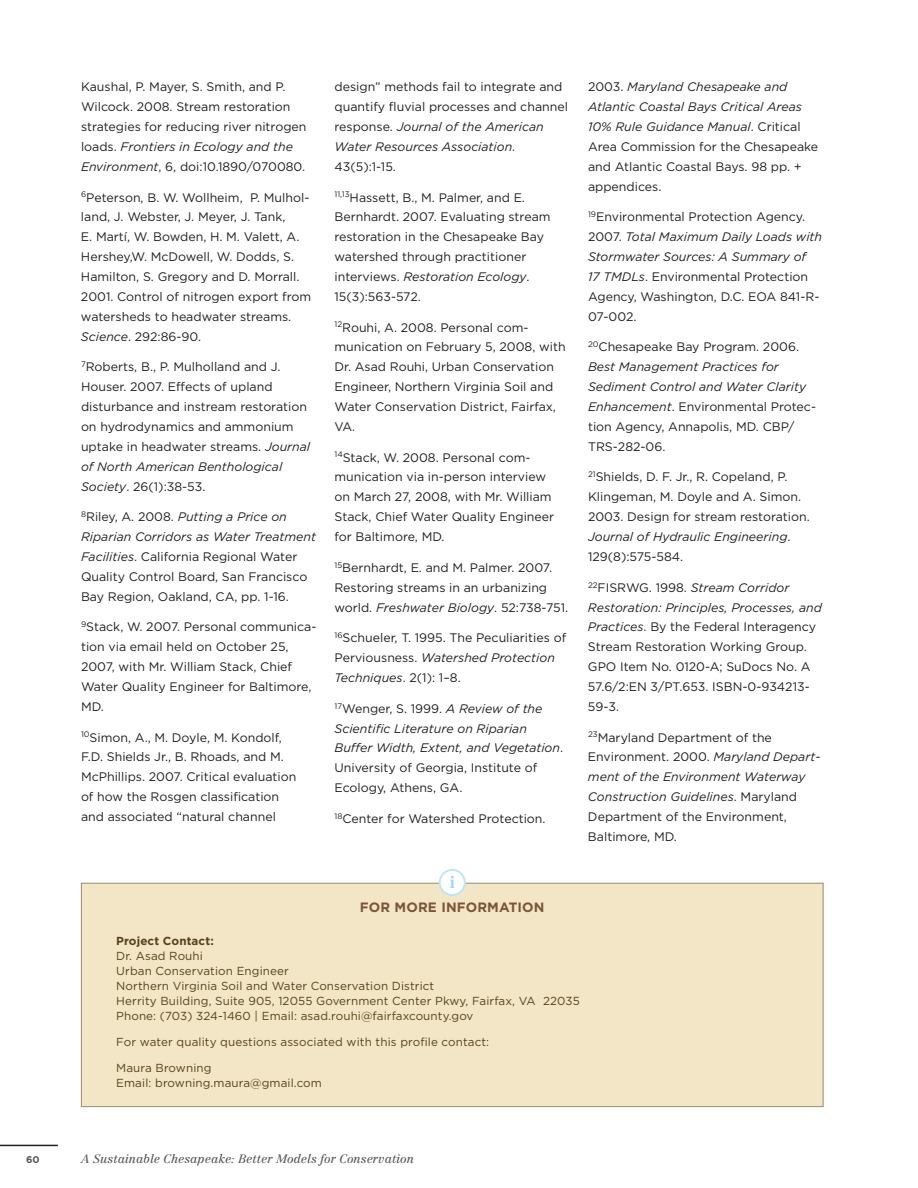
<style>
.page{position:relative;width:918px;height:1188px;background:#fff}
.page>*{position:absolute;margin:0;border:0;box-sizing:border-box;transform-origin:0 0}
.Paragraph_Sub_Sectio{font:16.35px "Centennial Bold Os F";color:#97d9f7}
.Paragraph_Sub_Titles{font:700 13.5px "Gotham";color:#7e5439}
.Paragraph_Style{font:12.3px/19.8px "Gotham";color:#231f20}
.Paragraph_Style-2{font:italic 12.3px/19.8px "Gotham";color:#231f20}
.t1{font:italic 12px "Centennial";color:#57585a}
.ForMoreInfo-text{font:11.7px/15px "Gotham";letter-spacing:.01em;color:#564218}
.t2{font:700 9.75px "Gotham";color:#57585a}
.s1{font-style:italic}
.s2{font-style:normal}
.s3{font-weight:700}
</style>
<div class="page">
<hr style="left:0;top:1145px;width:58px;height:1px;background:#231f20">
<div style="left:81px;top:883px;width:743px;height:224px;background:#f2e6c7;border:1px solid #9a8a6c"></div>
<div style="left:440px;top:870px;width:25px;height:25px;background:#fff;border-radius:50%"></div>
<div style="left:439px;top:869px;width:27px;height:27px;border:2px solid #bbe5f9;border-radius:50%"></div>
<p class="Paragraph_Style" style="left:81px;top:77px;width:227px">Kaushal, P. Mayer, S. Smith, and P.<br>Wilcock. 2008. Stream restoration strategies for reducing river nitrogen loads. <span class="s1">Frontiers in Ecology and the Environment</span>, 6, doi:10.1890/070080.</p>
<p class="Paragraph_Style" style="left:81px;top:187px;width:232px"><sup>6</sup>Peterson, B. W. Wollheim, P. Mulhol&shy;land, J. Webster, J. Meyer, J. Tank,<br>E. Martí, W. Bowden, H. M. Valett, A.<br>Hershey,W. McDowell, W. Dodds, S.<br>Hamilton, S. Gregory and D. Morrall.<br>2001. Control of nitrogen export from watersheds to headwater streams.<br><span class="s1">Science</span>. 292:86-90.</p>
<p class="Paragraph_Style" style="left:81px;top:357px;width:231px"><sup>7</sup>Roberts, B., P. Mulholland and J.<br>Houser. 2007. Effects of upland disturbance and instream restoration on hydrodynamics and ammonium uptake in headwater streams. <span class="s1">Journal of North American Benthological<br>Society</span>. 26(1):38-53.</p>
<p class="Paragraph_Style" style="left:81px;top:507px;width:237px"><sup>8</sup>Riley, A. 2008. <span class="s1">Putting a Price on Riparian Corridors as Water Treatment Facilities</span>. California Regional Water Quality Control Board, San Francisco Bay Region, Oakland, CA, pp. 1-16.</p>
<p class="Paragraph_Style" style="left:81px;top:617px;width:237px"><sup>9</sup>Stack, W. 2007. Personal communica&shy;tion via email held on October 25,<br>2007, with Mr. William Stack, Chief<br>Water Quality Engineer for Baltimore,<br>MD.</p>
<p class="Paragraph_Style" style="left:81px;top:727px;width:217px"><sup>10</sup>Simon, A., M. Doyle, M. Kondolf, F.D. Shields Jr., B. Rhoads, and M.<br>McPhillips. 2007. Critical evaluation of how the Rosgen classification and associated “natural channel</p>
<p class="Paragraph_Style" style="left:335px;top:77px;width:235px">design” methods fail to integrate and quantify fluvial processes and channel response. <span class="s1">Journal of the American<br>Water Resources Association</span>.<br>43(5):1-15.</p>
<p class="Paragraph_Style" style="left:334px;top:187px;width:218px"><sup>11,13</sup>Hassett, B., M. Palmer, and E.<br>Bernhardt. 2007. Evaluating stream restoration in the Chesapeake Bay watershed through practitioner interviews. <span class="s1">Restoration Ecology</span>.<br>15(3):563-572.</p>
<p class="Paragraph_Style" style="left:334px;top:317px;width:233px"><sup>12</sup>Rouhi, A. 2008. Personal com&shy;munication on February 5, 2008, with<br>Dr. Asad Rouhi, Urban Conservation<br>Engineer, Northern Virginia Soil and<br>Water Conservation District, Fairfax,<br>VA.</p>
<p class="Paragraph_Style" style="left:334px;top:447px;width:221px"><sup>14</sup>Stack, W. 2008. Personal com&shy;munication via in-person interview on March 27, 2008, with Mr. William<br>Stack, Chief Water Quality Engineer for Baltimore, MD.</p>
<p class="Paragraph_Style" style="left:334px;top:557px;width:235px"><sup>15</sup>Bernhardt, E. and M. Palmer. 2007.<br>Restoring streams in an urbanizing world. <span class="s1">Freshwater Biology</span>. 52:738-751.</p>
<p class="Paragraph_Style" style="left:334px;top:628px;width:233px"><sup>16</sup>Schueler, T. 1995. The Peculiarities of<br>Perviousness. <span class="s1">Watershed Protection<br>Techniques</span>. 2(1): 1–8.</p>
<p class="Paragraph_Style-2" style="left:334px;top:698px;width:230px"><sup>17</sup><span class="s2">Wenger, S. 1999.</span> A Review of the Scientific Literature on Riparian Buffer Width, Extent, and Vegetation<span class="s2">.<br>University of Georgia, Institute of Ecology, Athens, GA.</span></p>
<p class="Paragraph_Style" style="left:334px;top:808px;width:213px"><sup>18</sup>Center for Watershed Protection.</p>
<p class="Paragraph_Style" style="left:588px;top:77px;width:232px">2003. <span class="s1">Maryland Chesapeake and<br>Atlantic Coastal Bays Critical Areas<br>10% Rule Guidance Manual</span>. Critical<br>Area Commission for the Chesapeake and Atlantic Coastal Bays. 98 pp. + appendices.</p>
<p class="Paragraph_Style" style="left:588px;top:207px;width:236px"><sup>19</sup>Environmental Protection Agency.<br>2007. <span class="s1">Total Maximum Daily Loads with<br>Stormwater Sources: A Summary of<br>17 TMDLs</span>. Environmental Protection<br>Agency, Washington, D.C. EOA 841-R-<br>07-002.</p>
<p class="Paragraph_Style" style="left:588px;top:337px;width:230px"><sup>20</sup>Chesapeake Bay Program. 2006.<br><span class="s1">Best Management Practices for<br>Sediment Control and Water Clarity<br>Enhancement</span>. Environmental Protec&shy;tion Agency, Annapolis, MD. CBP/<br>TRS-282-06.</p>
<p class="Paragraph_Style" style="left:588px;top:467px;width:223px"><sup>21</sup>Shields, D. F. Jr., R. Copeland, P.<br>Klingeman, M. Doyle and A. Simon.<br>2003. Design for stream restoration.<br><span class="s1">Journal of Hydraulic Engineering</span>.<br>129(8):575-584.</p>
<p class="Paragraph_Style" style="left:588px;top:577px;width:235px"><sup>22</sup>FISRWG. 1998. <span class="s1">Stream Corridor<br>Restoration: Principles, Processes, and<br>Practices</span>. By the Federal Interagency<br>Stream Restoration Working Group.<br>GPO Item No. 0120-A; SuDocs No. A<br>57.6/2:EN 3/PT.653. ISBN-0-934213-<br>59-3.</p>
<p class="Paragraph_Style" style="left:588px;top:727px;width:234px"><sup>23</sup>Maryland Department of the<br>Environment. 2000. <span class="s1">Maryland Depart&shy;ment of the Environment Waterway<br>Construction Guidelines</span>. Maryland<br>Department of the Environment,<br>Baltimore, MD.</p>
<p class="Paragraph_Sub_Sectio" style="left:450px;top:873px;width:7px">i</p>
<p class="Paragraph_Sub_Titles" style="left:360px;top:899px;width:58px">FOR MORE</p>
<p class="Paragraph_Sub_Titles" style="left:441px;top:899px;width:16px">INFORMATION</p>
<p class="ForMoreInfo-text" style="left:116px;top:933px;width:465px"><span class="s3">PROJECT CONTACT:<br></span>Dr. Asad Rouhi<br>Urban Conservation Engineer<br>Northern Virginia Soil and Water Conservation District<br>Herrity Building, Suite 905, 12055 Government Center Pkwy, Fairfax, VA 22035<br>Phone: (703) 324-1460 | Email: asad.rouhi@fairfaxcounty.gov</p>
<p class="ForMoreInfo-text" style="left:116px;top:1034px;width:375px">For water quality questions associated with this profile contact:</p>
<p class="ForMoreInfo-text" style="left:116px;top:1060px;width:207px">Maura Browning<br>Email: browning.maura@gmail.com</p>
<p class="t2" style="left:26px;top:1154px;width:15px">60</p>
<p class="t1" style="left:81px;top:1152px;width:335px">A Sustainable Chesapeake: Better Models for Conservation</p>
</div>
